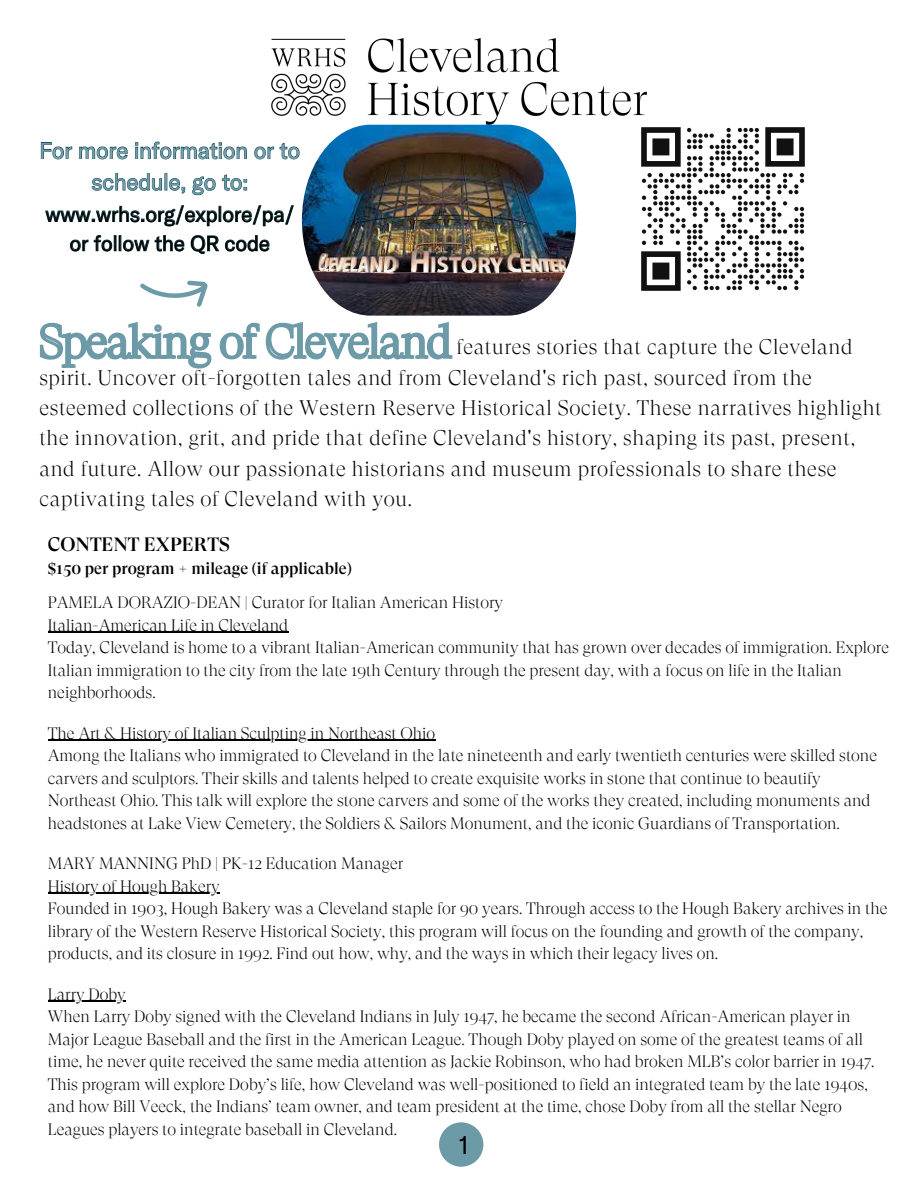
<style>
.page{position:relative;width:918px;height:1188px;background:#fff}
.page>*{position:absolute;margin:0;border:0;box-sizing:border-box;transform-origin:0 0}
.t1{font:25.5px "GT America";color:#000}
.t2{font:22.5px/31.5px "GT America";color:#6d9aa7;text-align:center}
.t3{font:300 21px/30.3px "GT Super Display";letter-spacing:.03em;color:#000}
.t4{font:21px/29.2px "GT America";color:#000;text-align:center}
.t5{font:500 19.5px "GT Super Display";color:#000}
.t6{font:300 16.5px/22.5px "GT Super Display";color:#000}
.t7{font:500 16.5px "GT Super Display";color:#000}
</style>
<div class="page">
<img style="left:272px;top:38px;width:374px;height:87px">
<img style="left:302px;top:125px;width:274px;height:191px">
<hr style="left:48px;top:632px;width:240px;height:1px;background:#000">
<hr style="left:48px;top:740px;width:387px;height:1px;background:#000">
<hr style="left:48px;top:893px;width:172px;height:1px;background:#000">
<hr style="left:48px;top:1001px;width:78px;height:1px;background:#000">
<img style="left:634px;top:120px;width:171px;height:171px">
<svg style="left:41px;top:142px;width:259px;height:17px"></svg>
<svg style="left:92px;top:173px;width:155px;height:22px"></svg>
<svg style="left:45px;top:205px;width:249px;height:22px"></svg>
<svg style="left:39px;top:235px;width:415px;height:134px"></svg>
<div style="left:439px;top:1122px;width:44px;height:45px;background:#6d9aa7;border-radius:50%"></div>
<p class="t2" style="left:39px;top:134px;width:262px">For more information or to schedule, go to:</p>
<p class="t4" style="left:45px;top:199px;width:250px">www.wrhs.org/explore/pa/ or follow the QR code</p>
<p class="t3" style="left:39px;top:332px;width:844px;text-indent:417px">features stories that capture the Cleveland spirit. Uncover oft-forgotten tales and from Cleveland's rich past, sourced from the esteemed collections of the Western Reserve Historical Society. These narratives highlight the innovation, grit, and pride that define Cleveland's history, shaping its past, present, and future. Allow our passionate historians and museum professionals to share these captivating tales of Cleveland with you.</p>
<p class="t5" style="left:48px;top:533px;width:183px">CONTENT EXPERTS</p>
<p class="t7" style="left:48px;top:559px;width:305px">$150 per program + mileage (if applicable)</p>
<h2 class="t6" style="left:48px;top:591px;width:457px">PAMELA DORAZIO-DEAN | Curator for Italian American History</h2>
<p class="t6" style="left:48px;top:614px;width:242px">Italian-American Life in Cleveland</p>
<h1 class="t6" style="left:48px;top:636px;width:843px">Today, Cleveland is home to a vibrant Italian-American community that has grown over decades of immigration. Explore<br>Italian immigration to the city from the late 19th Century through the present day, with a focus on life in the Italian neighborhoods.</h1>
<h3 class="t6" style="left:48px;top:722px;width:389px">The Art &amp; History of Italian Sculpting in Northeast Ohio</h3>
<p class="t6" style="left:48px;top:744px;width:831px">Among the Italians who immigrated to Cleveland in the late nineteenth and early twentieth centuries were skilled stone carvers and sculptors. Their skills and talents helped to create exquisite works in stone that continue to beautify Northeast Ohio. This talk will explore the stone carvers and some of the works they created, including monuments and headstones at Lake View Cemetery, the Soldiers &amp; Sailors Monument, and the iconic Guardians of Transportation.</p>
<p class="t6" style="left:48px;top:852px;width:357px">MARY MANNING PhD | PK-12 Education Manager</p>
<p class="t6" style="left:48px;top:875px;width:173px">History of Hough Bakery</p>
<p class="t6" style="left:48px;top:897px;width:841px">Founded in 1903, Hough Bakery was a Cleveland staple for 90 years. Through access to the Hough Bakery archives in the library of the Western Reserve Historical Society, this program will focus on the founding and growth of the company, products, and its closure in 1992. Find out how, why, and the ways in which their legacy lives on.</p>
<p class="t6" style="left:48px;top:983px;width:79px">Larry Doby</p>
<p class="t6" style="left:48px;top:1005px;width:828px">When Larry Doby signed with the Cleveland Indians in July 1947, he became the second African-American player in Major League Baseball and the first in the American League. Though Doby played on some of the greatest teams of all time, he never quite received the same media attention as Jackie Robinson, who had broken MLB’s color barrier in 1947.<br>This program will explore Doby’s life, how Cleveland was well-positioned to field an integrated team by the late 1940s, and how Bill Veeck, the Indians’ team owner, and team president at the time, chose Doby from all the stellar Negro Leagues players to integrate baseball in Cleveland.</p>
<p class="t1" style="left:459px;top:1129px;width:12px">1</p>
</div>
